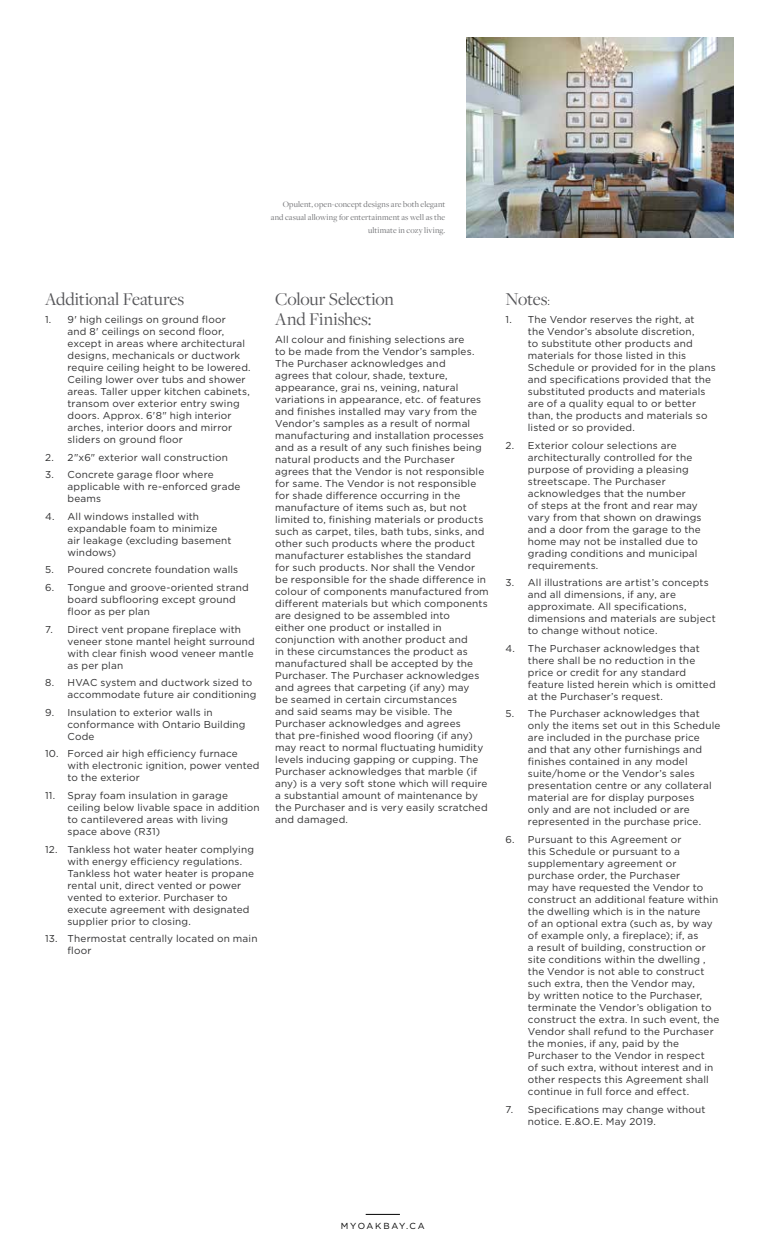
<style>
.page{position:relative;width:760px;height:1260px;background:#fff}
.page>*{position:absolute;margin:0;border:0;box-sizing:border-box;transform-origin:0 0}
.t1{font:18.75px/20px "Freight Disp Pro";letter-spacing:-.01em;color:#565659}
.t2{font:10px/12px "Gotham";letter-spacing:.015em;color:#2e2e2f}
.t3{font:8.75px/12.9px "Freight Disp Pro";letter-spacing:.015em;color:#6d6e71;text-align:right}
.t4{font:8.75px "Gotham";letter-spacing:.2em;color:#000}
.s1{font-family:"Gotham";font-size:10px;color:#2e2e2f}
</style>
<div class="page">
<hr style="left:365px;top:1214px;width:35px;height:1px;background:#000">
<img style="left:466px;top:38px;width:267px;height:199px">
<p class="t3" style="left:271px;top:198px;width:176px">Opulent, open-concept designs are both elegant and casual allowing for entertainment as well as the ultimate in cozy living.</p>
<h1 class="t1" style="left:45px;top:289px;width:141px">Additional Features</h1>
<p class="t2" style="left:68px;top:313px;width:185px;text-indent:-22px">1. 9' high ceilings on ground floor<br>and 8' ceilings on second floor, except in areas where architectural designs, mechanicals or ductwork require ceiling height to be lowered.<br>Ceiling lower over tubs and shower areas. Taller upper kitchen cabinets, transom over exterior entry swing doors. Approx. 6'8" high interior arches, interior doors and mirror sliders on ground floor</p>
<p class="t2" style="left:45px;top:451px;width:184px">2. 2"x6" exterior wall construction</p>
<p class="t2" style="left:68px;top:468px;width:174px;text-indent:-22px">3. Concrete garage floor where applicable with re-enforced grade beams</p>
<p class="t2" style="left:68px;top:510px;width:165px;text-indent:-22px">4. All windows installed with expandable foam to minimize air leakage (excluding basement windows)</p>
<p class="t2" style="left:45px;top:564px;width:195px">5. Poured concrete foundation walls</p>
<p class="t2" style="left:68px;top:581px;width:183px;text-indent:-22px">6. Tongue and groove-oriented strand board subflooring except ground floor as per plan</p>
<p class="t2" style="left:68px;top:623px;width:189px;text-indent:-22px">7. Direct vent propane fireplace with veneer stone mantel height surround with clear finish wood veneer mantle as per plan</p>
<p class="t2" style="left:68px;top:676px;width:190px;text-indent:-22px">8. HVAC system and ductwork sized to accommodate future air conditioning</p>
<p class="t2" style="left:68px;top:706px;width:179px;text-indent:-22px">9. Insulation to exterior walls in conformance with Ontario Building<br>Code</p>
<p class="t2" style="left:68px;top:748px;width:193px;text-indent:-22px">10. Forced air high efficiency furnace with electronic ignition, power vented to the exterior</p>
<p class="t2" style="left:68px;top:789px;width:193px;text-indent:-22px">11. Spray foam insulation in garage ceiling below livable space in addition to cantilevered areas with living space above (R31)</p>
<p class="t2" style="left:68px;top:843px;width:188px;text-indent:-22px">12. Tankless hot water heater complying with energy efficiency regulations.<br>Tankless hot water heater is propane rental unit, direct vented or power vented to exterior. Purchaser to execute agreement with designated supplier prior to closing.</p>
<p class="t2" style="left:68px;top:933px;width:191px;text-indent:-22px">13. Thermostat centrally located on main floor</p>
<h1 class="t1" style="left:275px;top:289px;width:120px">Colour Selection<br>And Finishes:</h1>
<p class="t2" style="left:275px;top:333px;width:215px">All colour and finishing selections are<br>to be made from the Vendor’s samples.<br>The Purchaser acknowledges and<br>agrees that colour, shade, texture, appearance, grai ns, veining, natural variations in appearance, etc. of features and finishes installed may vary from the Vendor’s samples as a result of normal manufacturing and installation processes and as a result of any such finishes being natural products and the Purchaser agrees that the Vendor is not responsible for same. The Vendor is not responsible for shade difference occurring in the manufacture of items such as, but not limited to, finishing materials or products such as carpet, tiles, bath tubs, sinks, and other such products where the product manufacturer establishes the standard<br>for such products. Nor shall the Vendor be responsible for the shade difference in colour of components manufactured from different materials but which components are designed to be assembled into<br>either one product or installed in conjunction with another product and<br>in these circumstances the product as manufactured shall be accepted by the Purchaser. The Purchaser acknowledges and agrees that carpeting (if any) may<br>be seamed in certain circumstances<br>and said seams may be visible. The Purchaser acknowledges and agrees<br>that pre-finished wood flooring (if any) may react to normal fluctuating humidity levels inducing gapping or cupping. The Purchaser acknowledges that marble (if any) is a very soft stone which will require a substantial amount of maintenance by the Purchaser and is very easily scratched and damaged.</p>
<h1 class="t1" style="left:505px;top:289px;width:46px">Notes<span class="s1">:</span></h1>
<p class="t2" style="left:528px;top:313px;width:189px;text-indent:-22px">1. The Vendor reserves the right, at<br>the Vendor’s absolute discretion,<br>to substitute other products and materials for those listed in this Schedule or provided for in the plans and specifications provided that the substituted products and materials are of a quality equal to or better than, the products and materials so listed or so provided.</p>
<p class="t2" style="left:528px;top:439px;width:175px;text-indent:-22px">2. Exterior colour selections are architecturally controlled for the purpose of providing a pleasing streetscape. The Purchaser acknowledges that the number<br>of steps at the front and rear may vary from that shown on drawings and a door from the garage to the home may not be installed due to grading conditions and municipal requirements.</p>
<p class="t2" style="left:528px;top:576px;width:189px;text-indent:-22px">3. All illustrations are artist’s concepts and all dimensions, if any, are approximate. All specifications, dimensions and materials are subject to change without notice.</p>
<p class="t2" style="left:528px;top:642px;width:189px;text-indent:-22px">4. The Purchaser acknowledges that there shall be no reduction in the price or credit for any standard feature listed herein which is omitted at the Purchaser’s request.</p>
<p class="t2" style="left:528px;top:708px;width:194px;text-indent:-22px">5. The Purchaser acknowledges that only the items set out in this Schedule are included in the purchase price and that any other furnishings and finishes contained in any model suite/home or the Vendor’s sales presentation centre or any collateral material are for display purposes<br>only and are not included or are represented in the purchase price.</p>
<p class="t2" style="left:528px;top:833px;width:193px;text-indent:-22px">6. Pursuant to this Agreement or<br>this Schedule or pursuant to a supplementary agreement or purchase order, the Purchaser<br>may have requested the Vendor to construct an additional feature within the dwelling which is in the nature<br>of an optional extra (such as, by way of example only, a fireplace); if, as<br>a result of building, construction or site conditions within the dwelling , the Vendor is not able to construct such extra, then the Vendor may,<br>by written notice to the Purchaser, terminate the Vendor’s obligation to construct the extra. In such event, the Vendor shall refund to the Purchaser the monies, if any, paid by the Purchaser to the Vendor in respect<br>of such extra, without interest and in other respects this Agreement shall continue in full force and effect.</p>
<p class="t2" style="left:528px;top:1103px;width:179px;text-indent:-22px">7. Specifications may change without notice. E.&amp;O.E. May 2019.</p>
<p class="t4" style="left:341px;top:1221px;width:85px">MYOAKBAY.CA</p>
</div>
